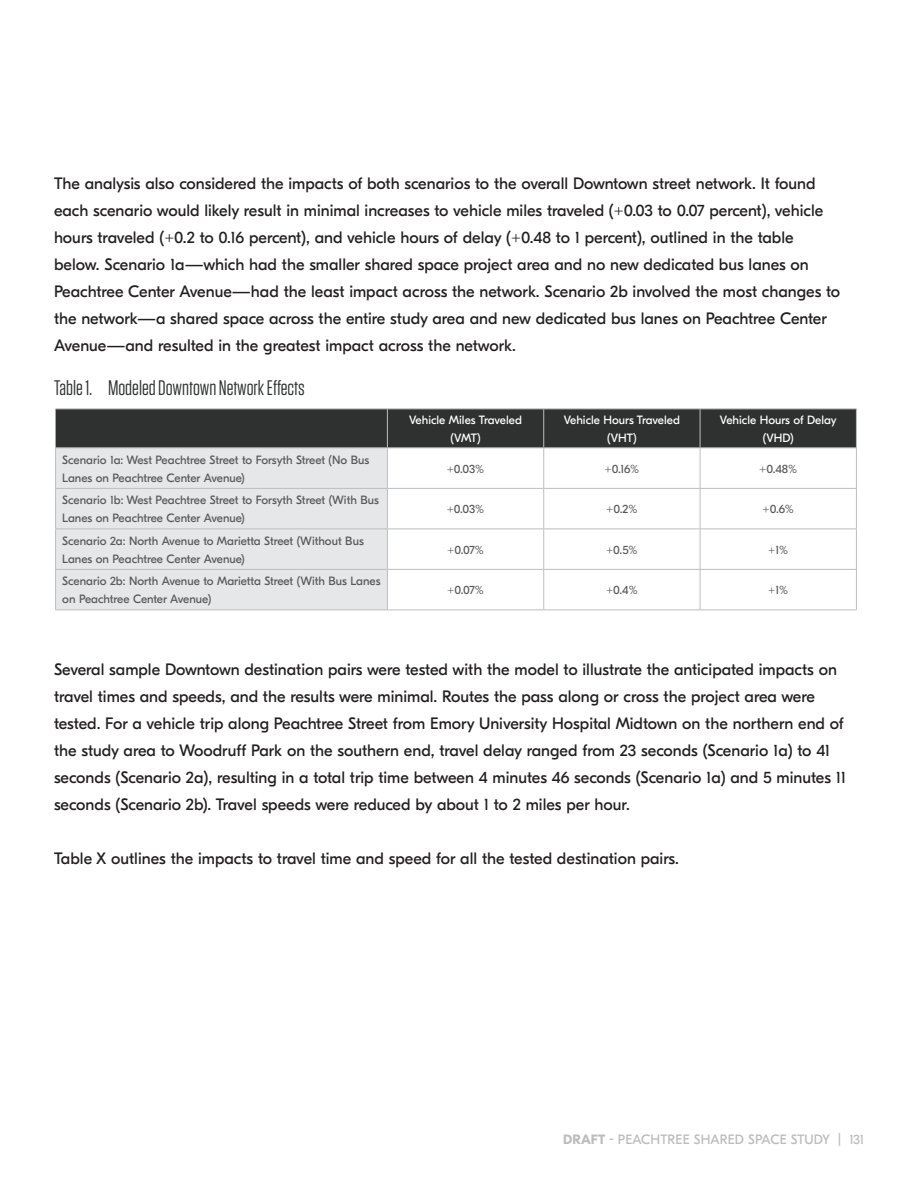
<style>
.page{position:relative;width:918px;height:1188px;background:#fff}
.page>*{position:absolute;margin:0;border:0;box-sizing:border-box;transform-origin:0 0}
.t1{font:21px "Tungsten";color:#2e3130}
.Body{font:16.5px/27px "GT Eesti Display";color:#231f20}
.t2{font:13.5px "GT Eesti Display";letter-spacing:.01em;color:#bdbbbc}
.Table_Body{font:12px/18px "GT Eesti Display";color:#58595b}
.Table_Body-2{font:12px/18px "GT Eesti Display";color:#fff;text-align:center}
.s1{font-weight:700}
</style>
<div class="page">
<div style="left:56px;top:410px;width:800px;height:38px;background:#2e3130"></div>
<div style="left:56px;top:449px;width:331px;height:161px;background:#e6e7e9"></div>
<svg style="left:388px;top:449px;width:468px;height:161px"></svg>
<hr style="left:56px;top:409px;width:331px;height:1px;background:#bcbdc0">
<hr style="left:387px;top:409px;width:157px;height:1px;background:#bcbdc0">
<hr style="left:544px;top:409px;width:156px;height:1px;background:#bcbdc0">
<hr style="left:700px;top:409px;width:157px;height:1px;background:#bcbdc0">
<hr style="left:55px;top:448px;width:332px;height:1px;background:#bcbdc0">
<hr style="left:55px;top:448px;width:1px;height:40px;background:#bcbdc0">
<hr style="left:387px;top:448px;width:157px;height:1px;background:#bcbdc0">
<hr style="left:387px;top:448px;width:1px;height:40px;background:#bcbdc0">
<hr style="left:544px;top:448px;width:156px;height:1px;background:#bcbdc0">
<hr style="left:543px;top:448px;width:1px;height:40px;background:#bcbdc0">
<hr style="left:700px;top:448px;width:157px;height:1px;background:#bcbdc0">
<hr style="left:700px;top:448px;width:1px;height:40px;background:#bcbdc0">
<hr style="left:856px;top:448px;width:1px;height:40px;background:#bcbdc0">
<hr style="left:55px;top:488px;width:332px;height:1px;background:#bcbdc0">
<hr style="left:55px;top:489px;width:1px;height:40px;background:#bcbdc0">
<hr style="left:387px;top:488px;width:157px;height:1px;background:#bcbdc0">
<hr style="left:387px;top:489px;width:1px;height:40px;background:#bcbdc0">
<hr style="left:544px;top:488px;width:156px;height:1px;background:#bcbdc0">
<hr style="left:543px;top:489px;width:1px;height:40px;background:#bcbdc0">
<hr style="left:700px;top:488px;width:157px;height:1px;background:#bcbdc0">
<hr style="left:700px;top:489px;width:1px;height:40px;background:#bcbdc0">
<hr style="left:856px;top:489px;width:1px;height:40px;background:#bcbdc0">
<hr style="left:55px;top:529px;width:332px;height:1px;background:#bcbdc0">
<hr style="left:55px;top:529px;width:1px;height:40px;background:#bcbdc0">
<hr style="left:387px;top:529px;width:157px;height:1px;background:#bcbdc0">
<hr style="left:387px;top:529px;width:1px;height:40px;background:#bcbdc0">
<hr style="left:544px;top:529px;width:156px;height:1px;background:#bcbdc0">
<hr style="left:543px;top:529px;width:1px;height:40px;background:#bcbdc0">
<hr style="left:700px;top:529px;width:157px;height:1px;background:#bcbdc0">
<hr style="left:700px;top:529px;width:1px;height:40px;background:#bcbdc0">
<hr style="left:856px;top:529px;width:1px;height:40px;background:#bcbdc0">
<hr style="left:55px;top:569px;width:332px;height:1px;background:#bcbdc0">
<hr style="left:55px;top:570px;width:1px;height:40px;background:#bcbdc0">
<hr style="left:387px;top:569px;width:157px;height:1px;background:#bcbdc0">
<hr style="left:387px;top:570px;width:1px;height:40px;background:#bcbdc0">
<hr style="left:544px;top:569px;width:156px;height:1px;background:#bcbdc0">
<hr style="left:543px;top:570px;width:1px;height:40px;background:#bcbdc0">
<hr style="left:700px;top:569px;width:157px;height:1px;background:#bcbdc0">
<hr style="left:700px;top:570px;width:1px;height:40px;background:#bcbdc0">
<hr style="left:856px;top:570px;width:1px;height:40px;background:#bcbdc0">
<hr style="left:55px;top:610px;width:332px;height:1px;background:#bcbdc0">
<hr style="left:387px;top:610px;width:157px;height:1px;background:#bcbdc0">
<hr style="left:544px;top:610px;width:156px;height:1px;background:#bcbdc0">
<hr style="left:700px;top:610px;width:157px;height:1px;background:#bcbdc0">
<hr style="left:387px;top:409px;width:1px;height:39px;background:#bcbdc0">
<hr style="left:543px;top:409px;width:1px;height:39px;background:#bcbdc0">
<hr style="left:700px;top:409px;width:1px;height:39px;background:#bcbdc0">
<hr style="left:856px;top:409px;width:1px;height:39px;background:#bcbdc0">
<p class="Body" style="left:54px;top:170px;width:788px">The analysis also considered the impacts of both scenarios to the overall Downtown street network. It found each scenario would likely result in minimal increases to vehicle miles traveled (+0.03 to 0.07 percent), vehicle hours traveled (+0.2 to 0.16 percent), and vehicle hours of delay (+0.48 to 1 percent), outlined in the table below. Scenario 1a—which had the smaller shared space project area and no new dedicated bus lanes on Peachtree Center Avenue—had the least impact across the network. Scenario 2b involved the most changes to the network—a shared space across the entire study area and new dedicated bus lanes on Peachtree Center Avenue—and resulted in the greatest impact across the network.</p>
<p class="t1" style="left:54px;top:377px;width:252px">Table 1. Modeled Downtown Network Effects</p>
<p class="Table_Body-2" style="left:409px;top:411px;width:114px">Vehicle Miles Traveled (VMT)</p>
<p class="Table_Body-2" style="left:564px;top:411px;width:118px">Vehicle Hours Traveled (VHT)</p>
<p class="Table_Body-2" style="left:720px;top:411px;width:118px">Vehicle Hours of Delay (VHD)</p>
<p class="Table_Body" style="left:62px;top:451px;width:309px">Scenario 1a: West Peachtree Street to Forsyth Street (No Bus<br>Lanes on Peachtree Center Avenue)</p>
<p class="Table_Body" style="left:447px;top:460px;width:39px">+0.03%</p>
<p class="Table_Body" style="left:605px;top:460px;width:36px">+0.16%</p>
<p class="Table_Body" style="left:759px;top:460px;width:40px">+0.48%</p>
<p class="Table_Body" style="left:62px;top:491px;width:318px">Scenario 1b: West Peachtree Street to Forsyth Street (With Bus<br>Lanes on Peachtree Center Avenue)</p>
<p class="Table_Body" style="left:447px;top:500px;width:39px">+0.03%</p>
<p class="Table_Body" style="left:606px;top:500px;width:33px">+0.2%</p>
<p class="Table_Body" style="left:763px;top:500px;width:33px">+0.6%</p>
<p class="Table_Body" style="left:62px;top:532px;width:303px">Scenario 2a: North Avenue to Marietta Street (Without Bus<br>Lanes on Peachtree Center Avenue)</p>
<p class="Table_Body" style="left:447px;top:541px;width:38px">+0.07%</p>
<p class="Table_Body" style="left:606px;top:541px;width:33px">+0.5%</p>
<p class="Table_Body" style="left:768px;top:541px;width:22px">+1%</p>
<p class="Table_Body" style="left:62px;top:572px;width:320px">Scenario 2b: North Avenue to Marietta Street (With Bus Lanes on Peachtree Center Avenue)</p>
<p class="Table_Body" style="left:447px;top:581px;width:38px">+0.07%</p>
<p class="Table_Body" style="left:606px;top:581px;width:33px">+0.4%</p>
<p class="Table_Body" style="left:768px;top:581px;width:22px">+1%</p>
<p class="Body" style="left:54px;top:656px;width:794px">Several sample Downtown destination pairs were tested with the model to illustrate the anticipated impacts on travel times and speeds, and the results were minimal. Routes the pass along or cross the project area were tested. For a vehicle trip along Peachtree Street from Emory University Hospital Midtown on the northern end of the study area to Woodruff Park on the southern end, travel delay ranged from 23 seconds (Scenario 1a) to 41 seconds (Scenario 2a), resulting in a total trip time between 4 minutes 46 seconds (Scenario 1a) and 5 minutes 11 seconds (Scenario 2b). Travel speeds were reduced by about 1 to 2 miles per hour.</p>
<p class="Body" style="left:54px;top:845px;width:626px">Table X outlines the impacts to travel time and speed for all the tested destination pairs.</p>
<p class="t2" style="left:563px;top:1132px;width:302px"><span class="s1">DRAFT</span> - PEACHTREE SHARED SPACE STUDY | 131</p>
</div>
